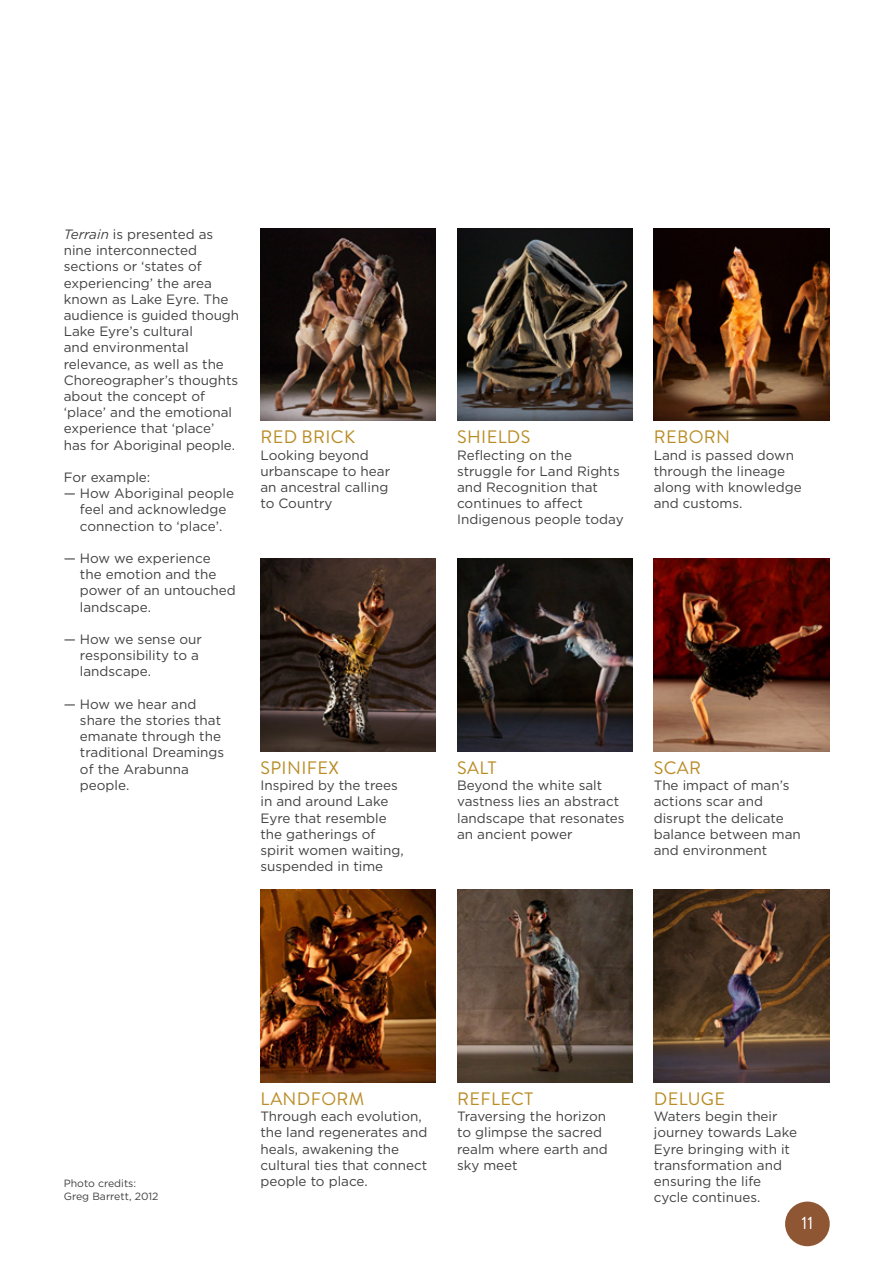
<style>
.page{position:relative;width:893px;height:1263px;background:#fff}
.page>*{position:absolute;margin:0;border:0;box-sizing:border-box;transform-origin:0 0}
.t1{font:18px "Brandon Grotesque";letter-spacing:.02em;color:#b98c25}
.t2{font:18px "Brandon Grotesque";color:#fff}
.t3{font:13.5px/16.2px "Gotham";color:#414042}
.t4{font:10.5px/12.6px "Gotham";color:#414042}
.s1{font-style:italic}
</style>
<div class="page">
<div style="left:785px;top:1201px;width:45px;height:45px;background:#8f5634;border-radius:50%"></div>
<img style="left:654px;top:228px;width:175px;height:193px">
<img style="left:457px;top:228px;width:175px;height:193px">
<img style="left:260px;top:228px;width:176px;height:193px">
<img style="left:654px;top:559px;width:175px;height:192px">
<img style="left:457px;top:559px;width:175px;height:192px">
<img style="left:260px;top:559px;width:176px;height:192px">
<img style="left:654px;top:890px;width:175px;height:192px">
<img style="left:457px;top:890px;width:175px;height:192px">
<img style="left:260px;top:890px;width:176px;height:192px">
<p class="t3" style="left:64px;top:226px;width:177px"><span class="s1">Terrain</span> is presented as nine interconnected sections or ‘states of experiencing’ the area known as Lake Eyre. The audience is guided though<br>Lake Eyre’s cultural<br>and environmental relevance, as well as the<br>Choreographer’s thoughts about the concept of ‘place’ and the emotional experience that ‘place’ has for Aboriginal people.</p>
<p class="t3" style="left:64px;top:469px;width:88px">For example:</p>
<p class="t3" style="left:80px;top:485px;width:156px;text-indent:-16px">— How Aboriginal people feel and acknowledge connection to ‘place’.</p>
<p class="t3" style="left:80px;top:550px;width:157px;text-indent:-16px">— How we experience<br>the emotion and the power of an untouched landscape.</p>
<p class="t3" style="left:80px;top:631px;width:123px;text-indent:-16px">— How we sense our responsibility to a landscape.</p>
<p class="t3" style="left:80px;top:696px;width:146px;text-indent:-16px">— How we hear and share the stories that emanate through the traditional Dreamings of the Arabunna people.</p>
<h1 class="t1" style="left:261px;top:425px;width:96px">RED BRICK</h1>
<p class="t3" style="left:260px;top:446px;width:131px">Looking beyond urbanscape to hear an ancestral calling to Country</p>
<h1 class="t1" style="left:261px;top:755px;width:80px">SPINIFEX</h1>
<p class="t3" style="left:260px;top:777px;width:145px">Inspired by the trees in and around Lake<br>Eyre that resemble the gatherings of spirit women waiting, suspended in time</p>
<h1 class="t1" style="left:457px;top:425px;width:75px">SHIELDS</h1>
<p class="t3" style="left:457px;top:446px;width:168px">Reflecting on the struggle for Land Rights and Recognition that continues to affect<br>Indigenous people today</p>
<h1 class="t1" style="left:654px;top:425px;width:78px">REBORN</h1>
<p class="t3" style="left:654px;top:446px;width:149px">Land is passed down through the lineage along with knowledge and customs.</p>
<h1 class="t1" style="left:457px;top:755px;width:41px">SALT</h1>
<p class="t3" style="left:457px;top:777px;width:169px">Beyond the white salt vastness lies an abstract landscape that resonates an ancient power</p>
<h1 class="t1" style="left:654px;top:755px;width:49px">SCAR</h1>
<p class="t3" style="left:654px;top:777px;width:149px">The impact of man’s actions scar and disrupt the delicate balance between man and environment</p>
<p class="t4" style="left:64px;top:1177px;width:96px">Photo credits:<br>Greg Barrett, 2012</p>
<h1 class="t1" style="left:261px;top:1086px;width:105px">LANDFORM</h1>
<p class="t3" style="left:260px;top:1108px;width:168px">Through each evolution, the land regenerates and heals, awakening the cultural ties that connect people to place.</p>
<h1 class="t1" style="left:457px;top:1086px;width:77px">REFLECT</h1>
<p class="t3" style="left:457px;top:1108px;width:152px">Traversing the horizon to glimpse the sacred realm where earth and sky meet</p>
<h1 class="t1" style="left:654px;top:1086px;width:73px">DELUGE</h1>
<p class="t3" style="left:654px;top:1108px;width:145px">Waters begin their journey towards Lake<br>Eyre bringing with it transformation and ensuring the life cycle continues.</p>
<h1 class="t2" style="left:801px;top:1211px;width:13px">11</h1>
</div>
